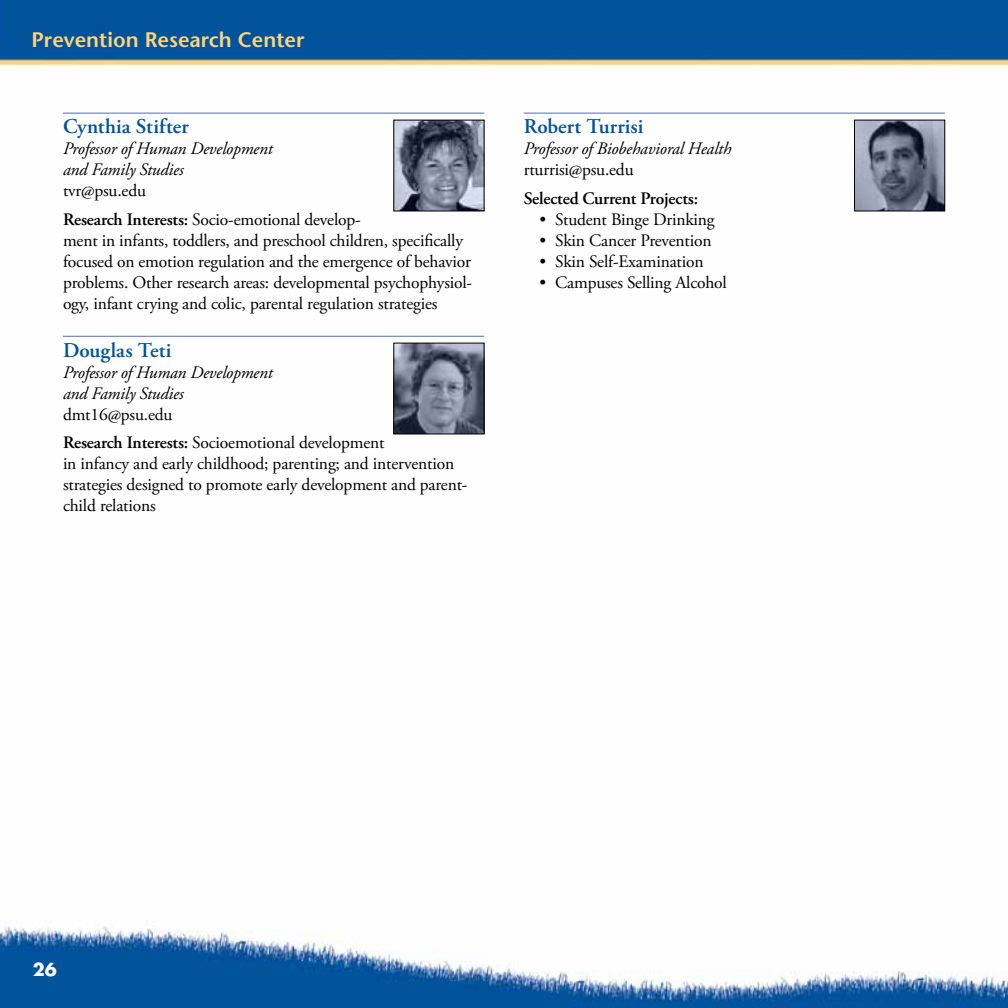
<style>
.page{position:relative;width:1008px;height:1008px;background:#fff}
.page>*{position:absolute;margin:0;border:0;box-sizing:border-box;transform-origin:0 0}
.t1{font:600 21px "Adobe Garamond Pro";color:#00539b}
.t2{font:600 21px "Stone Sans";color:#ffd478}
.t3{font:17.5px/21px "Adobe Garamond Pro";letter-spacing:-.01em;color:#000}
.t4{font:italic 17.5px/21px "Adobe Garamond Pro";letter-spacing:-.01em;color:#000}
.t5{font:600 17.5px "Adobe Garamond Pro";letter-spacing:-.01em;color:#000}
.t6{font:700 17.5px "Futura";color:#fff}
.s1{font-weight:600}
</style>
<div class="page">
<img style="left:0;top:0;width:1008px;height:1008px">
<hr style="left:524px;top:113px;width:421px;height:1px;background:#7b91c3">
<hr style="left:63px;top:113px;width:421px;height:1px;background:#7b91c3">
<hr style="left:63px;top:336px;width:421px;height:1px;background:#7b91c3">
<img style="left:396px;top:122px;width:86px;height:87px">
<div style="left:394px;top:120px;width:90px;height:91px;border:1px solid #000"></div>
<img style="left:396px;top:345px;width:86px;height:87px">
<div style="left:394px;top:343px;width:90px;height:91px;border:1px solid #000"></div>
<img style="left:856px;top:122px;width:87px;height:87px">
<div style="left:854px;top:120px;width:91px;height:91px;border:1px solid #000"></div>
<p class="t2" style="left:32px;top:27px;width:275px">Prevention Research Center</p>
<p class="t1" style="left:63px;top:115px;width:127px">Cynthia Stifter</p>
<p class="t4" style="left:63px;top:139px;width:211px">Professor of Human Development and Family Studies</p>
<p class="t3" style="left:63px;top:177px;width:299px;line-height:28.9px">tvr@psu.edu<br><span class="s1">Research Interests:</span> Socio-emotional develop-</p>
<p class="t3" style="left:63px;top:231px;width:411px">ment in infants, toddlers, and preschool children, specifically focused on emotion regulation and the emergence of behavior problems. Other research areas: developmental psychophysiol&shy;ogy, infant crying and colic, parental regulation strategies</p>
<p class="t1" style="left:63px;top:338px;width:110px">Douglas Teti</p>
<p class="t4" style="left:63px;top:362px;width:211px">Professor of Human Development and Family Studies</p>
<p class="t3" style="left:63px;top:400px;width:323px;line-height:28.9px">dmt16@psu.edu<br><span class="s1">Research Interests:</span> Socioemotional development</p>
<p class="t3" style="left:63px;top:454px;width:406px">in infancy and early childhood; parenting; and intervention strategies designed to promote early development and parent&shy;child relations</p>
<p class="t1" style="left:524px;top:115px;width:121px">Robert Turrisi</p>
<p class="t4" style="left:524px;top:139px;width:209px">Professor of Biobehavioral Health</p>
<p class="t3" style="left:524px;top:160px;width:111px">rturrisi@psu.edu</p>
<p class="t5" style="left:524px;top:189px;width:176px">Selected Current Projects:</p>
<p class="t3" style="left:539px;top:210px;width:177px">• Student Binge Drinking</p>
<p class="t3" style="left:539px;top:231px;width:174px">• Skin Cancer Prevention</p>
<p class="t3" style="left:539px;top:252px;width:166px">• Skin Self-Examination</p>
<p class="t3" style="left:539px;top:273px;width:189px">• Campuses Selling Alcohol</p>
<p class="t6" style="left:33px;top:957px;width:26px">26</p>
</div>
